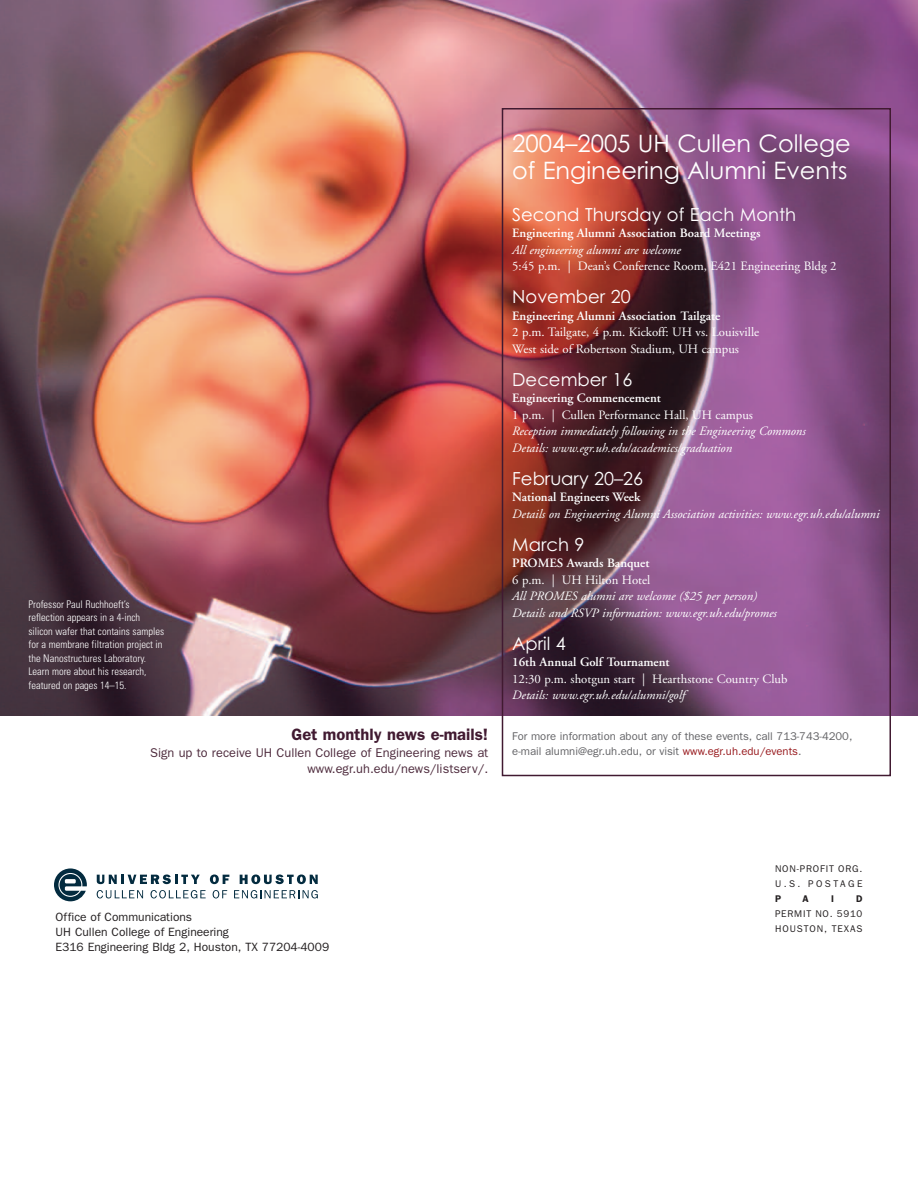
<style>
.page{position:relative;width:918px;height:1188px;background:#fff}
.page>*{position:absolute;margin:0;border:0;box-sizing:border-box;transform-origin:0 0}
.t1{font:24px/27px "Century Gothic";color:#fff}
.t2{font:18px "Century Gothic";color:#fff}
.t3{font:600 16.5px "Franklin Gothic";color:#411a31}
.t4{font:italic 12.75px/16.5px "Adobe Garamond";color:#fff}
.t5{font:12.75px/16.5px "Adobe Garamond";color:#fff}
.t6{font:600 12.75px "Adobe Garamond";color:#fff}
.t7{font:12.75px/16.5px "Franklin Gothic";color:#4e2b3d;text-align:right}
.t8{font:12px/15px "Franklin Gothic";color:#231f20}
.t9{font:11.25px/15px "Franklin Gothic";color:#636366}
.t10{font:300 condensed 10.5px/13.5px "Univers";color:#fff}
.t11{font:9.75px/15px "Franklin Gothic";letter-spacing:.085em;color:#231f20}
.t12{font:600 9.75px "Franklin Gothic";color:#231f20}
.s1{color:#981a1e}
</style>
<div class="page">
<img style="left:0;top:0;width:918px;height:716px">
<svg style="left:97px;top:875px;width:103px;height:9px"></svg>
<svg style="left:210px;top:875px;width:19px;height:9px"></svg>
<svg style="left:240px;top:875px;width:78px;height:9px"></svg>
<svg style="left:97px;top:890px;width:46px;height:8px"></svg>
<svg style="left:151px;top:890px;width:55px;height:8px"></svg>
<svg style="left:213px;top:890px;width:14px;height:8px"></svg>
<svg style="left:234px;top:890px;width:84px;height:8px"></svg>
<svg style="left:54px;top:868px;width:33px;height:33px"></svg>
<div style="left:502px;top:108px;width:389px;height:668px;border:2px solid #411a31"></div>
<p class="t10" style="left:28px;top:598px;width:137px">Professor Paul Ruchhoeft’s reflection appears in a 4-inch silicon wafer that contains samples for a membrane filtration project in the Nanostructures Laboratory.<br>Learn more about his research, featured on pages 14–15.</p>
<p class="t3" style="left:291px;top:725px;width:198px">Get monthly news e-mails!</p>
<p class="t7" style="left:150px;top:744px;width:340px">Sign up to receive UH Cullen College of Engineering news at www.egr.uh.edu/news/listserv/.</p>
<h1 class="t1" style="left:512px;top:130px;width:340px">2004–2005 UH Cullen College of Engineering Alumni Events</h1>
<h2 class="t2" style="left:512px;top:204px;width:286px">Second Thursday of Each Month</h2>
<p class="t6" style="left:512px;top:228px;width:250px">Engineering Alumni Association Board Meetings</p>
<p class="t4" style="left:512px;top:242px;width:170px">All engineering alumni are welcome</p>
<p class="t5" style="left:512px;top:259px;width:326px">5:45 p.m. | Dean’s Conference Room, E421 Engineering Bldg 2</p>
<h2 class="t2" style="left:512px;top:286px;width:120px">November 20</h2>
<p class="t6" style="left:512px;top:310px;width:210px">Engineering Alumni Association Tailgate</p>
<p class="t5" style="left:512px;top:325px;width:248px">2 p.m. Tailgate, 4 p.m. Kickoff: UH vs. Louisville<br>West side of Robertson Stadium, UH campus</p>
<h2 class="t2" style="left:512px;top:369px;width:122px">December 16</h2>
<p class="t6" style="left:512px;top:393px;width:150px">Engineering Commencement</p>
<p class="t5" style="left:512px;top:407px;width:242px">1 p.m. | Cullen Performance Hall, UH campus</p>
<p class="t4" style="left:512px;top:424px;width:295px">Reception immediately following in the Engineering Commons<br>Details: www.egr.uh.edu/academics/graduation</p>
<h2 class="t2" style="left:512px;top:468px;width:132px">February 20–26</h2>
<p class="t6" style="left:512px;top:492px;width:130px">National Engineers Week</p>
<p class="t4" style="left:512px;top:506px;width:369px">Details on Engineering Alumni Association activities: www.egr.uh.edu/alumni</p>
<h2 class="t2" style="left:512px;top:534px;width:74px">March 9</h2>
<p class="t6" style="left:512px;top:558px;width:139px">PROMES Awards Banquet</p>
<p class="t5" style="left:512px;top:572px;width:140px">6 p.m. | UH Hilton Hotel</p>
<p class="t4" style="left:512px;top:589px;width:266px">All PROMES alumni are welcome ($25 per person)<br>Details and RSVP information: www.egr.uh.edu/promes</p>
<h2 class="t2" style="left:512px;top:633px;width:55px">April 4</h2>
<p class="t6" style="left:512px;top:657px;width:159px">16th Annual Golf Tournament</p>
<p class="t5" style="left:512px;top:671px;width:277px">12:30 p.m. shotgun start | Hearthstone Country Club</p>
<p class="t4" style="left:512px;top:688px;width:174px">Details: www.egr.uh.edu/alumni/golf</p>
<p class="t9" style="left:512px;top:728px;width:342px">For more information about any of these events, call 713-743-4200, e-mail alumni@egr.uh.edu, or visit <span class="s1">www.egr.uh.edu/events</span>.</p>
<p class="t8" style="left:56px;top:909px;width:275px">Office of Communications<br>UH Cullen College of Engineering<br>E316 Engineering Bldg 2, Houston, TX 77204-4009</p>
<p class="t11" style="left:775px;top:861px;width:89px">NON-PROFIT ORG.<br>U.S. POSTAGE</p>
<p class="t12" style="left:775px;top:893px;width:8px">P</p>
<p class="t12" style="left:803px;top:893px;width:8px">A</p>
<p class="t12" style="left:831px;top:893px;width:4px">I</p>
<p class="t12" style="left:856px;top:893px;width:8px">D</p>
<p class="t11" style="left:775px;top:906px;width:89px">PERMIT NO. 5910<br>HOUSTON, TEXAS</p>
</div>
